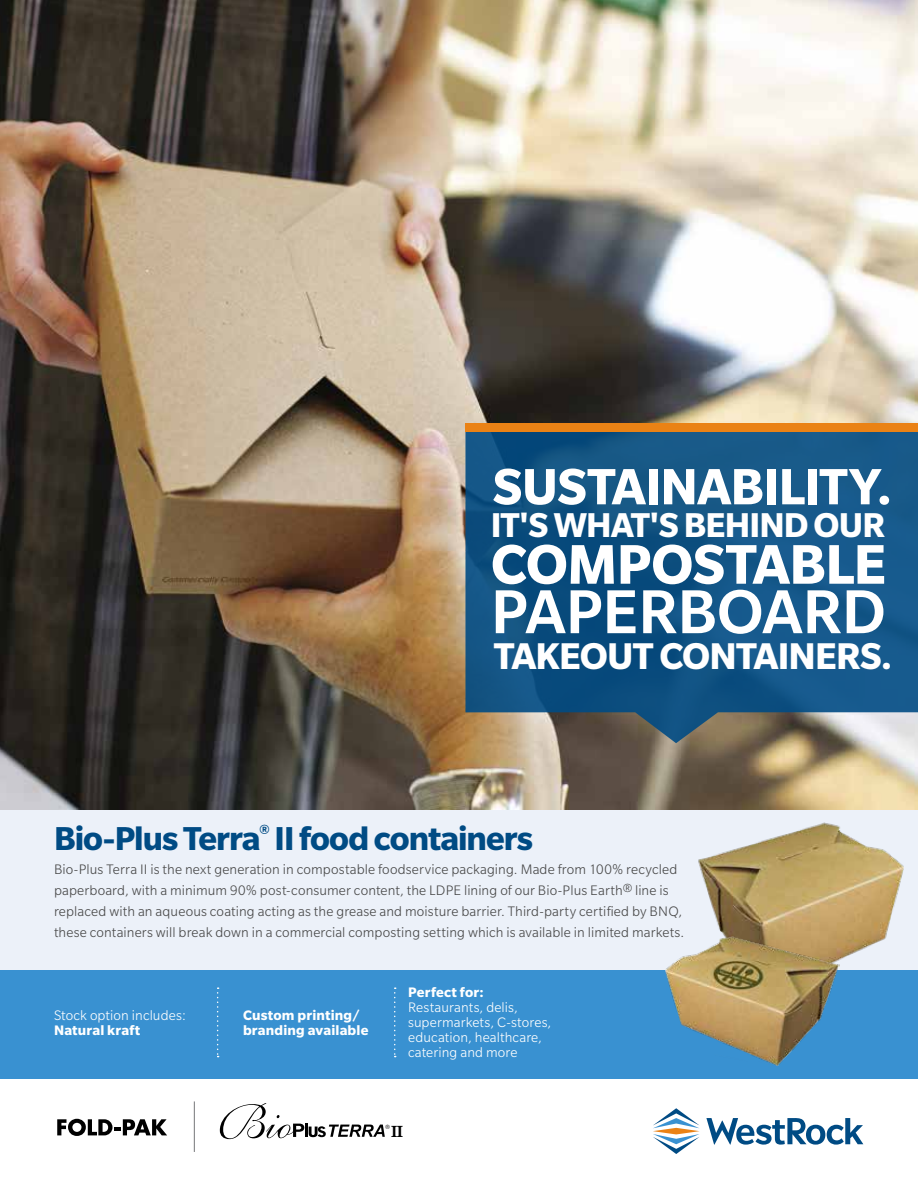
<style>
.page{position:relative;width:918px;height:1188px;background:#fff}
.page>*{position:absolute;margin:0;border:0;box-sizing:border-box;transform-origin:0 0}
.t1{font:500 67.5px "Slate Pro";letter-spacing:-.005em;color:#fff}
.t2{font:700 60.75px "Slate Pro";letter-spacing:-.01em;color:#fff}
.t3{font:700 55.5px "Slate Pro";letter-spacing:-.01em;color:#fff}
.t4{font:700 40.5px "Slate Pro";letter-spacing:-.02em;color:#fff}
.t5{font:700 37.5px "Slate Pro";letter-spacing:-.025em;color:#fff}
.t6{font:700 36.15px "Slate Pro";letter-spacing:-.025em;color:#004b84}
.t7{font:600 16.8px "Baskerville";color:#000}
.t8{font:300 15px/21px "Slate Pro";letter-spacing:.01em;color:#484848}
.t9{font:300 15px/15px "Slate Pro";letter-spacing:.01em;color:#fff}
.t10{font:700 15px/15px "Slate Pro";letter-spacing:.015em;color:#fff}
.t11{font:700 14.55px "Slate Pro";color:#004b84}
.t12{font:5.85px "Helvetica";color:#000}
</style>
<div class="page">
<img style="left:0;top:0;width:918px;height:810px">
<svg style="left:465px;top:432px;width:453px;height:311px;background:#1e5983"></svg>
<div style="left:0;top:810px;width:918px;height:269px;background:#ecf1f9"></div>
<svg style="left:653px;top:1108px;width:47px;height:46px"></svg>
<svg style="left:706px;top:1118px;width:157px;height:27px"></svg>
<div style="left:0;top:970px;width:918px;height:109px;background:#3991d1"></div>
<div style="left:465px;top:423px;width:453px;height:9px;background:#ea8215"></div>
<svg style="left:217px;top:987px;width:2px;height:70px"></svg>
<svg style="left:394px;top:987px;width:2px;height:70px"></svg>
<img style="left:698px;top:822px;width:206px;height:138px">
<img style="left:665px;top:935px;width:175px;height:131px">
<svg style="left:57px;top:1119px;width:110px;height:17px"></svg>
<hr style="left:194px;top:1101px;width:1px;height:51px;background:#757679">
<svg style="left:220px;top:1103px;width:165px;height:36px"></svg>
<h3 class="t3" style="left:493px;top:456px;width:401px">SUSTAINABILITY.</h3>
<h3 class="t5" style="left:491px;top:505px;width:396px">IT'S WHAT'S BEHIND OUR</h3>
<h2 class="t2" style="left:491px;top:531px;width:397px">COMPOSTABLE</h2>
<h1 class="t1" style="left:491px;top:575px;width:397px">PAPERBOARD</h1>
<h3 class="t4" style="left:494px;top:634px;width:400px">TAKEOUT CONTAINERS.</h3>
<p class="t11" style="left:259px;top:823px;width:12px">®</p>
<h3 class="t6" style="left:54px;top:818px;width:481px">Bio-Plus Terra II food containers</h3>
<p class="t8" style="left:54px;top:859px;width:632px">Bio-Plus Terra II is the next generation in compostable foodservice packaging. Made from 100% recycled paperboard, with a minimum 90% post-consumer content, the LDPE lining of our Bio-Plus Earth® line is replaced with an aqueous coating acting as the grease and moisture barrier. Third-party certified by BNQ, these containers will break down in a commercial composting setting which is available in limited markets.</p>
<p class="t9" style="left:54px;top:1007px;width:133px">Stock option includes:</p>
<p class="t10" style="left:54px;top:1022px;width:88px">Natural kraft</p>
<p class="t10" style="left:243px;top:1007px;width:127px">Custom printing/ branding available</p>
<p class="t10" style="left:408px;top:985px;width:77px">Perfect for:</p>
<p class="t9" style="left:408px;top:1000px;width:145px">Restaurants, delis, supermarkets, C-stores, education, healthcare, catering and more</p>
<p class="t12" style="left:385px;top:1122px;width:6px">®</p>
<p class="t7" style="left:391px;top:1120px;width:13px">II</p>
</div>
